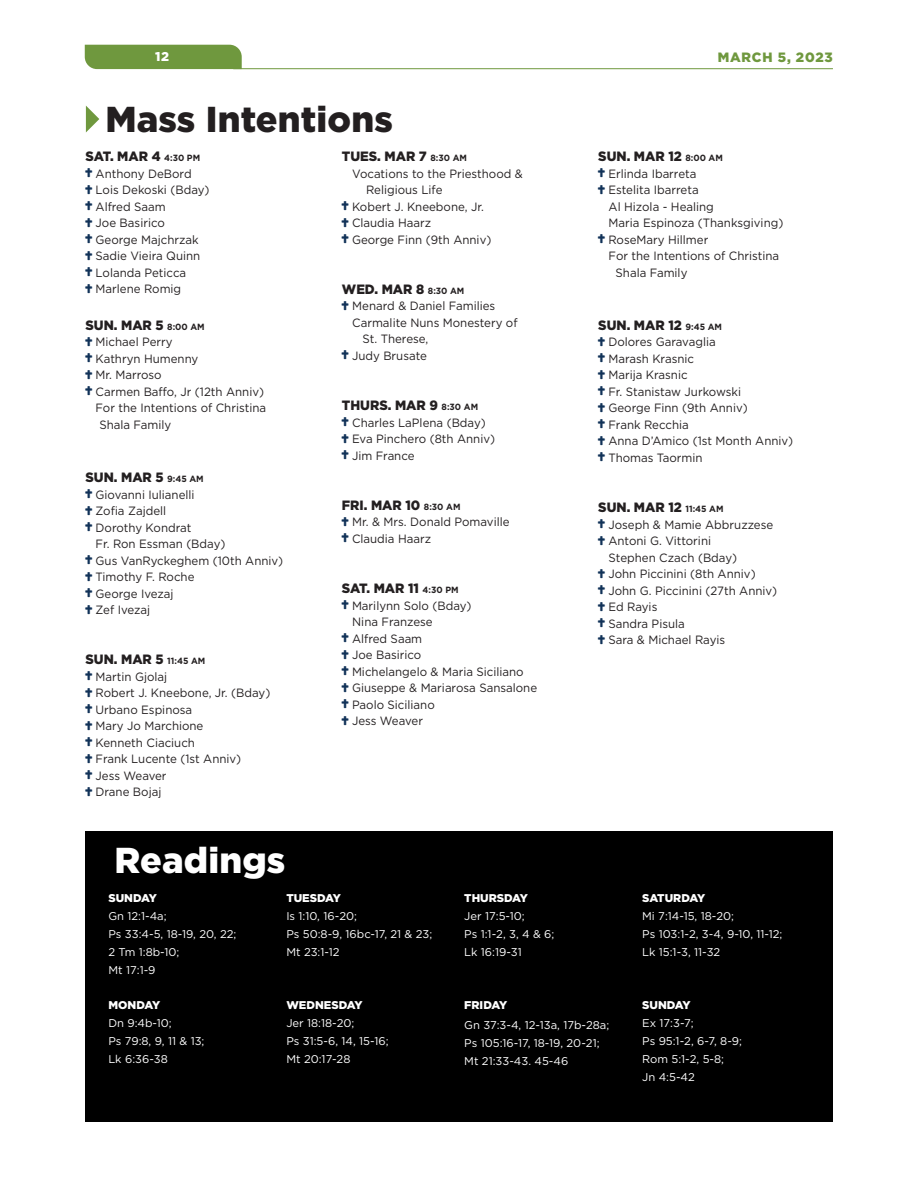
<style>
.page{position:relative;width:918px;height:1188px;background:#fff}
.page>*{position:absolute;margin:0;border:0;box-sizing:border-box;transform-origin:0 0}
.t1{font:900 36px "Gotham";letter-spacing:.005em;color:#231f20}
.t2{font:900 36px "Gotham";letter-spacing:.005em;color:#fff}
.t3{font:900 13.5px "Gotham";color:#231f20;scale:.96 1}
.t4{font:900 13.5px "Gotham";color:#6f983e}
.t5{font:900 12.75px "Gotham";color:#fff}
.t6{font:12px "Gotham";color:#231f20;scale:.96 1}
.t7{font:11.25px "Gotham";color:#fff}
.Mass_Intention_Day_T{font:900 11.25px "Gotham";color:#fff}
.s1{font-weight:700;font-size:9px}
</style>
<div class="page">
<hr style="left:233px;top:68px;width:600px;height:1px;background:#6f983e">
<div style="left:85px;top:45px;width:157px;height:24px;background:#6f983e"></div>
<svg style="left:86px;top:106px;width:13px;height:26px"></svg>
<div style="left:85px;top:832px;width:748px;height:290px;background:#000"></div>
<p class="t5" style="left:155px;top:48px;width:15px">12</p>
<p class="t4" style="left:718px;top:48px;width:117px">MARCH 5, 2023</p>
<h3 class="t1" style="left:105px;top:95px;width:289px">Mass Intentions</h3>
<p class="t3" style="left:342px;top:147px;width:132px">TUES. MAR 7 <span class="s1">8:30 AM</span></p>
<p class="t6" style="left:352px;top:166px;width:179px">Vocations to the Priesthood &amp;</p>
<p class="t6" style="left:366px;top:182px;width:81px">Religious Life</p>
<p class="t6" style="left:352px;top:199px;width:139px">Kobert J. Kneebone, Jr.</p>
<p class="t6" style="left:352px;top:215px;width:84px">Claudia Haarz</p>
<p class="t6" style="left:352px;top:232px;width:147px">George Finn (9th Anniv)</p>
<p class="t3" style="left:342px;top:280px;width:129px">WED. MAR 8 <span class="s1">8:30 AM</span></p>
<p class="t6" style="left:352px;top:298px;width:150px">Menard &amp; Daniel Families</p>
<p class="t6" style="left:352px;top:315px;width:174px">Carmalite Nuns Monestery of</p>
<p class="t6" style="left:363px;top:331px;width:70px">St. Therese,</p>
<p class="t6" style="left:352px;top:348px;width:80px">Judy Brusate</p>
<p class="t3" style="left:342px;top:396px;width:143px">THURS. MAR 9 <span class="s1">8:30 AM</span></p>
<p class="t6" style="left:352px;top:415px;width:141px">Charles LaPlena (Bday)</p>
<p class="t6" style="left:352px;top:431px;width:151px">Eva Pinchero (8th Anniv)</p>
<p class="t6" style="left:352px;top:448px;width:67px">Jim France</p>
<p class="t3" style="left:85px;top:147px;width:121px">SAT. MAR 4 <span class="s1">4:30 PM</span></p>
<p class="t6" style="left:96px;top:166px;width:102px">Anthony DeBord</p>
<p class="t6" style="left:96px;top:182px;width:120px">Lois Dekoski (Bday)</p>
<p class="t6" style="left:96px;top:199px;width:75px">Alfred Saam</p>
<p class="t6" style="left:96px;top:215px;width:74px">Joe Basirico</p>
<p class="t6" style="left:96px;top:232px;width:109px">George Majchrzak</p>
<p class="t6" style="left:96px;top:248px;width:111px">Sadie Vieira Quinn</p>
<p class="t6" style="left:96px;top:265px;width:96px">Lolanda Peticca</p>
<p class="t6" style="left:96px;top:281px;width:91px">Marlene Romig</p>
<p class="t3" style="left:85px;top:316px;width:126px">SUN. MAR 5 <span class="s1">8:00 AM</span></p>
<p class="t6" style="left:96px;top:334px;width:82px">Michael Perry</p>
<p class="t6" style="left:96px;top:351px;width:109px">Kathryn Humenny</p>
<p class="t6" style="left:96px;top:367px;width:70px">Mr. Marroso</p>
<p class="t6" style="left:96px;top:384px;width:177px">Carmen Baffo, Jr (12th Anniv)</p>
<p class="t6" style="left:96px;top:400px;width:179px">For the Intentions of Christina</p>
<p class="t6" style="left:99px;top:417px;width:76px">Shala Family</p>
<p class="t3" style="left:85px;top:468px;width:125px">SUN. MAR 5 <span class="s1">9:45 AM</span></p>
<p class="t6" style="left:96px;top:487px;width:105px">Giovanni Iulianelli</p>
<p class="t6" style="left:96px;top:503px;width:75px">Zofia Zajdell</p>
<p class="t6" style="left:96px;top:520px;width:101px">Dorothy Kondrat</p>
<p class="t6" style="left:96px;top:536px;width:137px">Fr. Ron Essman (Bday)</p>
<p class="t6" style="left:96px;top:553px;width:197px">Gus VanRyckeghem (10th Anniv)</p>
<p class="t6" style="left:96px;top:569px;width:105px">Timothy F. Roche</p>
<p class="t6" style="left:96px;top:586px;width:83px">George Ivezaj</p>
<p class="t6" style="left:96px;top:602px;width:58px">Zef Ivezaj</p>
<p class="t3" style="left:85px;top:650px;width:126px">SUN. MAR 5 <span class="s1">11:45 AM</span></p>
<p class="t6" style="left:96px;top:669px;width:76px">Martin Gjolaj</p>
<p class="t6" style="left:96px;top:685px;width:184px">Robert J. Kneebone, Jr. (Bday)</p>
<p class="t6" style="left:96px;top:702px;width:102px">Urbano Espinosa</p>
<p class="t6" style="left:96px;top:718px;width:114px">Mary Jo Marchione</p>
<p class="t6" style="left:96px;top:735px;width:105px">Kenneth Ciaciuch</p>
<p class="t6" style="left:96px;top:751px;width:153px">Frank Lucente (1st Anniv)</p>
<p class="t6" style="left:96px;top:768px;width:76px">Jess Weaver</p>
<p class="t6" style="left:96px;top:784px;width:70px">Drane Bojaj</p>
<p class="t3" style="left:342px;top:496px;width:125px">FRI. MAR 10 <span class="s1">8:30 AM</span></p>
<p class="t6" style="left:352px;top:514px;width:165px">Mr. &amp; Mrs. Donald Pomaville</p>
<p class="t6" style="left:352px;top:531px;width:84px">Claudia Haarz</p>
<p class="t3" style="left:342px;top:579px;width:123px">SAT. MAR 11 <span class="s1">4:30 PM</span></p>
<p class="t6" style="left:352px;top:598px;width:126px">Marilynn Solo (Bday)</p>
<p class="t6" style="left:352px;top:614px;width:85px">Nina Franzese</p>
<p class="t6" style="left:352px;top:631px;width:75px">Alfred Saam</p>
<p class="t6" style="left:352px;top:647px;width:74px">Joe Basirico</p>
<p class="t6" style="left:352px;top:664px;width:180px">Michelangelo &amp; Maria Siciliano</p>
<p class="t6" style="left:352px;top:680px;width:194px">Giuseppe &amp; Mariarosa Sansalone</p>
<p class="t6" style="left:352px;top:697px;width:88px">Paolo Siciliano</p>
<p class="t6" style="left:352px;top:713px;width:76px">Jess Weaver</p>
<p class="t3" style="left:598px;top:147px;width:131px">SUN. MAR 12 <span class="s1">8:00 AM</span></p>
<p class="t6" style="left:608px;top:166px;width:93px">Erlinda Ibarreta</p>
<p class="t6" style="left:608px;top:182px;width:96px">Estelita Ibarreta</p>
<p class="t6" style="left:609px;top:199px;width:111px">Al Hizola - Healing</p>
<p class="t6" style="left:609px;top:215px;width:184px">Maria Espinoza (Thanksgiving)</p>
<p class="t6" style="left:608px;top:232px;width:106px">RoseMary Hillmer</p>
<p class="t6" style="left:609px;top:248px;width:179px">For the Intentions of Christina</p>
<p class="t6" style="left:616px;top:265px;width:76px">Shala Family</p>
<p class="t3" style="left:598px;top:316px;width:130px">SUN. MAR 12 <span class="s1">9:45 AM</span></p>
<p class="t6" style="left:608px;top:334px;width:113px">Dolores Garavaglia</p>
<p class="t6" style="left:608px;top:351px;width:91px">Marash Krasnic</p>
<p class="t6" style="left:608px;top:367px;width:84px">Marija Krasnic</p>
<p class="t6" style="left:608px;top:384px;width:140px">Fr. Stanistaw Jurkowski</p>
<p class="t6" style="left:608px;top:400px;width:147px">George Finn (9th Anniv)</p>
<p class="t6" style="left:608px;top:417px;width:85px">Frank Recchia</p>
<p class="t6" style="left:608px;top:433px;width:194px">Anna D’Amico (1st Month Anniv)</p>
<p class="t6" style="left:608px;top:450px;width:100px">Thomas Taormin</p>
<p class="t3" style="left:598px;top:498px;width:132px">SUN. MAR 12 <span class="s1">11:45 AM</span></p>
<p class="t6" style="left:608px;top:517px;width:173px">Joseph &amp; Mamie Abbruzzese</p>
<p class="t6" style="left:608px;top:533px;width:108px">Antoni G. Vittorini</p>
<p class="t6" style="left:609px;top:550px;width:135px">Stephen Czach (Bday)</p>
<p class="t6" style="left:608px;top:566px;width:155px">John Piccinini (8th Anniv)</p>
<p class="t6" style="left:608px;top:583px;width:177px">John G. Piccinini (27th Anniv)</p>
<p class="t6" style="left:608px;top:599px;width:53px">Ed Rayis</p>
<p class="t6" style="left:608px;top:616px;width:81px">Sandra Pisula</p>
<p class="t6" style="left:608px;top:632px;width:123px">Sara &amp; Michael Rayis</p>
<h3 class="t2" style="left:114px;top:836px;width:173px">Readings</h3>
<p class="Mass_Intention_Day_T" style="left:108px;top:890px;width:50px">SUNDAY</p>
<p class="t7" style="left:108px;top:909px;width:60px">Gn 12:1-4a;</p>
<p class="t7" style="left:108px;top:927px;width:130px">Ps 33:4-5, 18-19, 20, 22;</p>
<p class="t7" style="left:108px;top:945px;width:73px">2 Tm 1:8b-10;</p>
<p class="t7" style="left:108px;top:963px;width:49px">Mt 17:1-9</p>
<p class="Mass_Intention_Day_T" style="left:108px;top:997px;width:53px">MONDAY</p>
<p class="t7" style="left:108px;top:1016px;width:65px">Dn 9:4b-10;</p>
<p class="t7" style="left:108px;top:1034px;width:98px">Ps 79:8, 9, 11 &amp; 13;</p>
<p class="t7" style="left:108px;top:1052px;width:61px">Lk 6:36-38</p>
<p class="Mass_Intention_Day_T" style="left:286px;top:890px;width:56px">TUESDAY</p>
<p class="t7" style="left:286px;top:909px;width:72px">Is 1:10, 16-20;</p>
<p class="t7" style="left:286px;top:927px;width:148px">Ps 50:8-9, 16bc-17, 21 &amp; 23;</p>
<p class="t7" style="left:286px;top:945px;width:55px">Mt 23:1-12</p>
<p class="Mass_Intention_Day_T" style="left:286px;top:997px;width:78px">WEDNESDAY</p>
<p class="t7" style="left:286px;top:1016px;width:70px">Jer 18:18-20;</p>
<p class="t7" style="left:286px;top:1034px;width:104px">Ps 31:5-6, 14, 15-16;</p>
<p class="t7" style="left:286px;top:1052px;width:66px">Mt 20:17-28</p>
<p class="Mass_Intention_Day_T" style="left:464px;top:890px;width:65px">THURSDAY</p>
<p class="t7" style="left:464px;top:909px;width:62px">Jer 17:5-10;</p>
<p class="t7" style="left:464px;top:927px;width:92px">Ps 1:1-2, 3, 4 &amp; 6;</p>
<p class="t7" style="left:464px;top:945px;width:59px">Lk 16:19-31</p>
<p class="Mass_Intention_Day_T" style="left:464px;top:997px;width:44px">FRIDAY</p>
<p class="t7" style="left:464px;top:1018px;width:147px">Gn 37:3-4, 12-13a, 17b-28a;</p>
<p class="t7" style="left:464px;top:1036px;width:137px">Ps 105:16-17, 18-19, 20-21;</p>
<p class="t7" style="left:464px;top:1054px;width:106px">Mt 21:33-43. 45-46</p>
<p class="Mass_Intention_Day_T" style="left:642px;top:890px;width:65px">SATURDAY</p>
<p class="t7" style="left:642px;top:909px;width:93px">Mi 7:14-15, 18-20;</p>
<p class="t7" style="left:642px;top:927px;width:142px">Ps 103:1-2, 3-4, 9-10, 11-12;</p>
<p class="t7" style="left:642px;top:945px;width:80px">Lk 15:1-3, 11-32</p>
<p class="Mass_Intention_Day_T" style="left:642px;top:997px;width:50px">SUNDAY</p>
<p class="t7" style="left:642px;top:1016px;width:53px">Ex 17:3-7;</p>
<p class="t7" style="left:642px;top:1034px;width:101px">Ps 95:1-2, 6-7, 8-9;</p>
<p class="t7" style="left:642px;top:1052px;width:83px">Rom 5:1-2, 5-8;</p>
<p class="t7" style="left:642px;top:1070px;width:54px">Jn 4:5-42</p>
</div>
